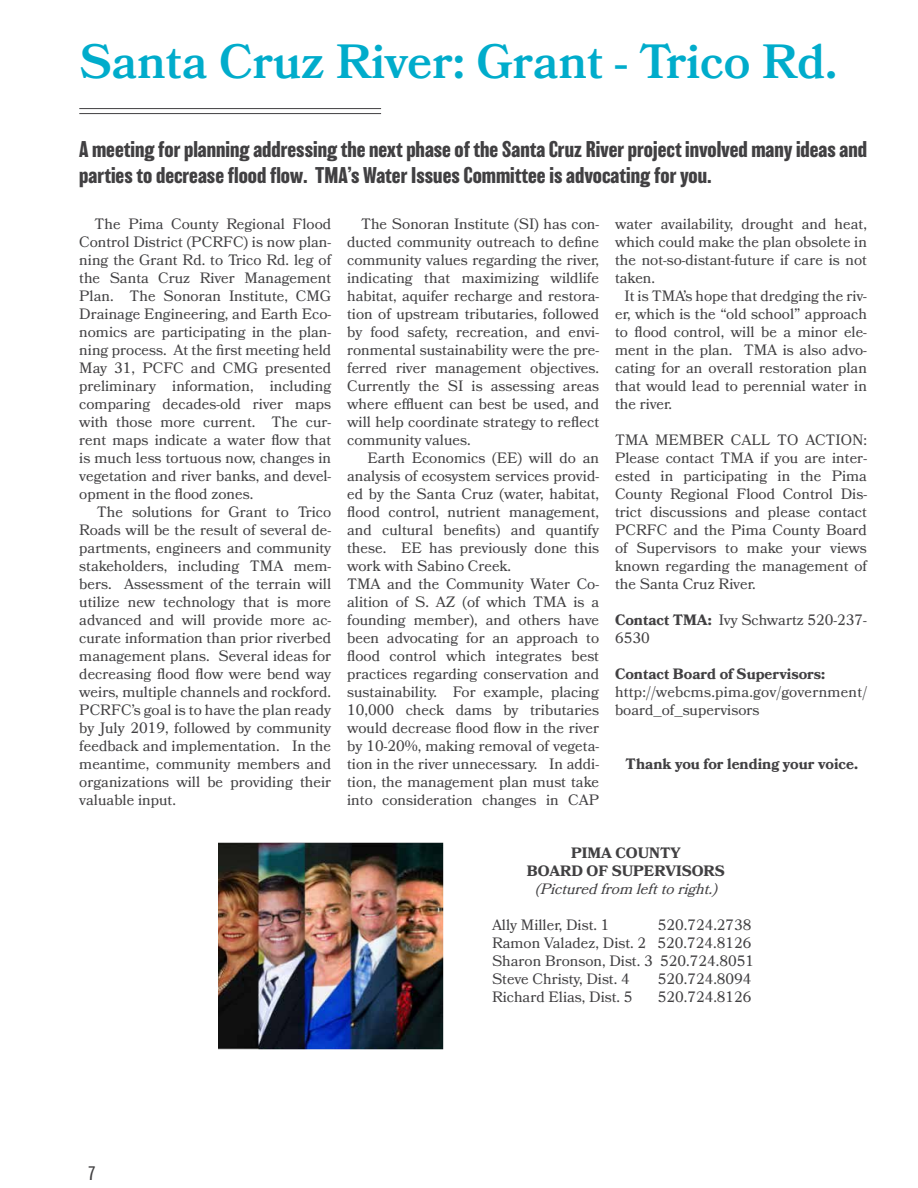
<style>
.page{position:relative;width:918px;height:1188px;background:#fff}
.page>*{position:absolute;margin:0;border:0;box-sizing:border-box;transform-origin:0 0}
.t1{font:600 48px "Bookmania";color:#00accb}
.t2{font:700 21px/25.2px "Balboa";color:#414042}
.t3{font:200 18px "Balboa";color:#414042}
.t4{font:15px/18px "Bookmania";color:#414042;text-align:justify}
.t5{font:700 15px/18px "Bookmania";color:#414042;text-align:center}
.t6{font:italic 15px "Bookmania";color:#414042}
.s1{font-weight:700}
</style>
<div class="page">
<img style="left:219px;top:842px;width:225px;height:207px">
<hr style="left:79px;top:108px;width:302px;height:1px;background:#414042">
<hr style="left:79px;top:113px;width:302px;height:1px;background:#414042">
<h1 class="t1" style="left:79px;top:34px;width:759px">Santa Cruz River: Grant - Trico Rd.</h1>
<h2 class="t2" style="left:79px;top:137px;width:789px">A meeting for planning addressing the next phase of the Santa Cruz River project involved many ideas and parties to decrease flood flow. TMA’s Water Issues Committee is advocating for you.</h2>
<p class="t4" style="left:79px;top:215px;width:253px;text-indent:15px">The Pima County Regional Flood Control District (PCRFC) is now plan&shy;ning the Grant Rd. to Trico Rd. leg of the Santa Cruz River Management Plan. The Sonoran Institute, CMG Drainage Engineering, and Earth Eco&shy;nomics are participating in the plan&shy;ning process. At the first meeting held May 31, PCFC and CMG presented preliminary information, including comparing decades-old river maps with those more current. The cur&shy;rent maps indicate a water flow that is much less tortuous now, changes in vegetation and river banks, and devel&shy;opment in the flood zones.</p>
<p class="t4" style="left:79px;top:503px;width:253px;text-indent:18px">The solutions for Grant to Trico Roads will be the result of several de&shy;partments, engineers and community stakeholders, including TMA mem&shy;bers. Assessment of the terrain will utilize new technology that is more advanced and will provide more ac&shy;curate information than prior riverbed management plans. Several ideas for decreasing flood flow were bend way weirs, multiple channels and rockford.<br>PCRFC’s goal is to have the plan ready by July 2019, followed by community feedback and implementation. In the meantime, community members and organizations will be providing their valuable input.</p>
<p class="t4" style="left:347px;top:215px;width:253px;text-indent:14px">The Sonoran Institute (SI) has con&shy;ducted community outreach to define community values regarding the river, indicating that maximizing wildlife habitat, aquifer recharge and restora&shy;tion of upstream tributaries, followed by food safety, recreation, and envi&shy;ronmental sustainability were the pre&shy;ferred river management objectives.<br>Currently the SI is assessing areas where effluent can best be used, and will help coordinate strategy to reflect community values.</p>
<p class="t4" style="left:347px;top:449px;width:253px;text-align:left;text-indent:20px">Earth Economics (EE) will do an analysis of ecosystem services provid&shy;ed by the Santa Cruz (water, habitat, flood control, nutrient management, and cultural benefits) and quantify these. EE has previously done this work with Sabino Creek.<br>TMA and the Community Water Co&shy;alition of S. AZ (of which TMA is a founding member), and others have been advocating for an approach to flood control which integrates best practices regarding conservation and sustainability. For example, placing 10,000 check dams by tributaries would decrease flood flow in the river by 10-20%, making removal of vegeta&shy;tion in the river unnecessary. In addi&shy;tion, the management plan must take into consideration changes in CAP</p>
<p class="t4" style="left:615px;top:215px;width:253px">water availability, drought and heat, which could make the plan obsolete in the not-so-distant-future if care is not taken.</p>
<p class="t4" style="left:615px;top:287px;width:253px;text-indent:9px">It is TMA’s hope that dredging the riv&shy;er, which is the “old school” approach to flood control, will be a minor ele&shy;ment in the plan. TMA is also advo&shy;cating for an overall restoration plan that would lead to perennial water in the river.</p>
<p class="t4" style="left:615px;top:431px;width:253px">TMA MEMBER CALL TO ACTION:<br>Please contact TMA if you are inter&shy;ested in participating in the Pima County Regional Flood Control Dis&shy;trict discussions and please contact PCRFC and the Pima County Board of Supervisors to make your views known regarding the management of the Santa Cruz River.</p>
<p class="t4" style="left:615px;top:611px;width:253px"><span class="s1">Contact TMA:</span> Ivy Schwartz 520-237-<br>6530</p>
<p class="t5" style="left:615px;top:665px;width:212px">Contact Board of Supervisors:</p>
<p class="t4" style="left:615px;top:683px;width:254px">http://webcms.pima.gov/government/ board_of_supervisors</p>
<p class="t5" style="left:626px;top:755px;width:234px">Thank you for lending your voice.</p>
<p class="t5" style="left:527px;top:844px;width:200px">PIMA COUNTY<br>BOARD OF SUPERVISORS</p>
<p class="t6" style="left:535px;top:880px;width:190px">(Picturedfrom lefttoright.)</p>
<p class="t4" style="left:492px;top:916px;width:119px">Ally Miller, Dist. 1</p>
<p class="t4" style="left:492px;top:916px;width:264px;text-align:left;text-indent:166px">520.724.2738<br>Ramon Valadez, Dist. 2 520.724.8126<br>Sharon Bronson, Dist. 3 520.724.8051<br>Steve Christy, Dist. 4</p>
<p class="t4" style="left:658px;top:970px;width:95px">520.724.8094</p>
<p class="t3" style="left:88px;top:1164px;width:9px">7</p>
<p class="t4" style="left:492px;top:988px;width:142px">Richard Elias, Dist. 5</p>
<p class="t4" style="left:658px;top:988px;width:95px">520.724.8126</p>
</div>
